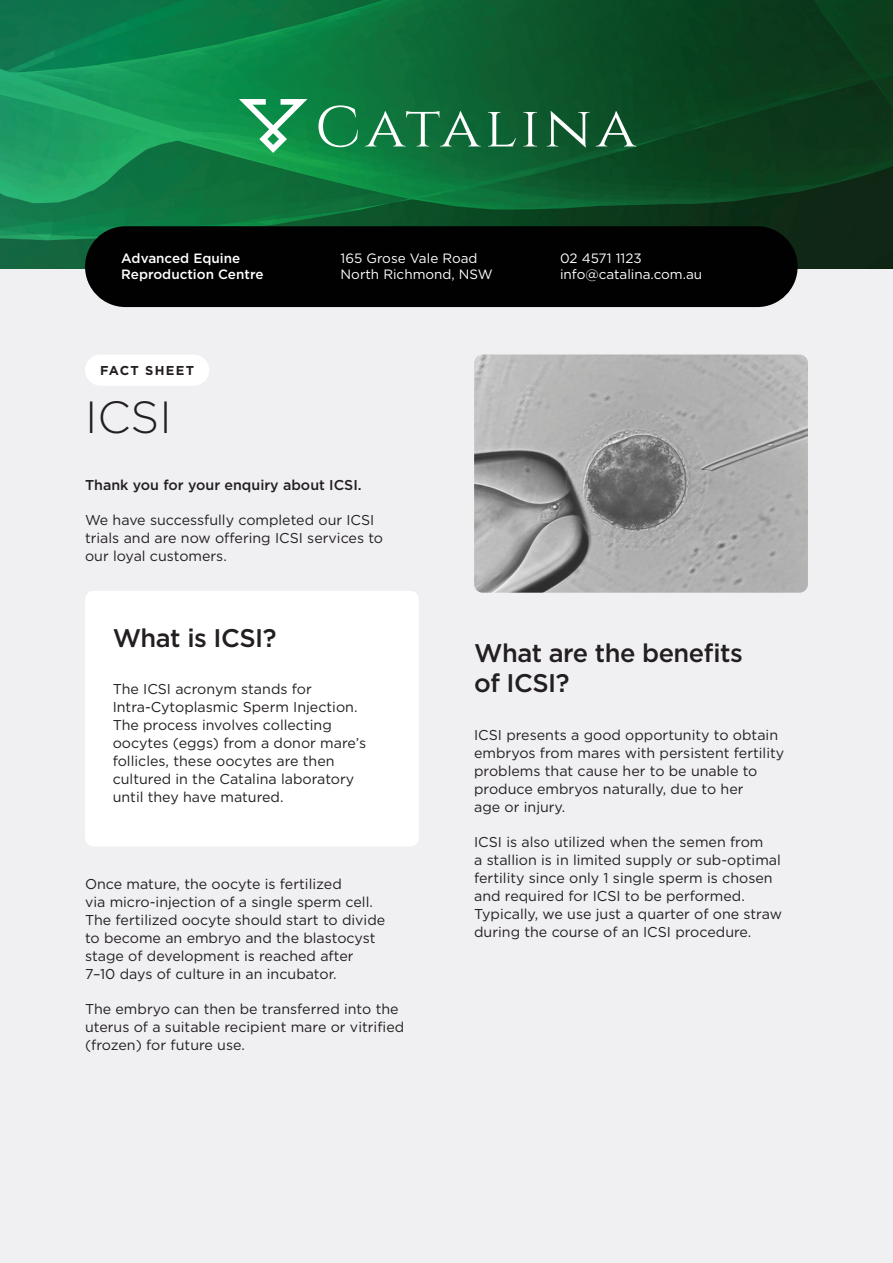
<style>
.page{position:relative;width:893px;height:1263px;background:#f0eff2}
.page>*{position:absolute;margin:0;border:0;box-sizing:border-box;transform-origin:0 0}
.t1{font:300 45px "Gotham HTF";color:#231f20}
.t2{font:500 25.5px/30px "Gotham HTF";letter-spacing:-.02em;color:#231f20}
.t3{font:14.25px/18px "Gotham HTF";color:#231f20}
.t4{font:500 14.25px "Gotham HTF";color:#231f20}
.t5{font:13.5px/16.2px "Gotham HTF";color:#fff}
.t6{font:500 13.5px/16.2px "Gotham HTF";color:#fff}
.t7{font:700 12.9px "Gotham HTF";letter-spacing:.1em;color:#231f20}
</style>
<div class="page">
<div style="left:85px;top:591px;width:334px;height:255px;background:#fff;border-radius:9px"></div>
<img style="left:0;top:0;width:893px;height:269px">
<div style="left:85px;top:226px;width:713px;height:81px;background:#010101;border-radius:40px"></div>
<svg style="left:239px;top:99px;width:68px;height:54px"></svg>
<svg style="left:318px;top:105px;width:40px;height:42px;background:#359660"></svg>
<svg style="left:365px;top:111px;width:116px;height:35px;background:#39895d"></svg>
<svg style="left:488px;top:112px;width:28px;height:34px"></svg>
<svg style="left:523px;top:112px;width:14px;height:34px"></svg>
<svg style="left:547px;top:111px;width:43px;height:36px"></svg>
<svg style="left:596px;top:111px;width:40px;height:35px"></svg>
<div style="left:85px;top:355px;width:124px;height:31px;background:#fff;border-radius:16px"></div>
<img style="left:474px;top:355px;width:334px;height:238px">
<p class="t6" style="left:121px;top:250px;width:144px">Advanced Equine<br>Reproduction Centre</p>
<p class="t5" style="left:341px;top:250px;width:154px">165 Grose Vale Road<br>North Richmond, NSW</p>
<p class="t5" style="left:560px;top:250px;width:144px">02 4571 1123 info@catalina.com.au</p>
<p class="t7" style="left:100px;top:363px;width:95px">FACT SHEET</p>
<h1 class="t1" style="left:85px;top:393px;width:88px">ICSI</h1>
<p class="t4" style="left:85px;top:476px;width:278px">Thank you for your enquiry about ICSI.</p>
<p class="t3" style="left:85px;top:510px;width:300px">We have successfully completed our ICSI trials and are now offering ICSI services to our loyal customers.</p>
<h2 class="t2" style="left:113px;top:622px;width:165px">What is ICSI?</h2>
<p class="t3" style="left:113px;top:680px;width:255px">The ICSI acronym stands for<br>Intra-Cytoplasmic Sperm Injection.<br>The process involves collecting oocytes (eggs) from a donor mare’s follicles, these oocytes are then cultured in the Catalina laboratory until they have matured.</p>
<p class="t3" style="left:85px;top:874px;width:302px">Once mature, the oocyte is fertilized<br>via micro-injection of a single sperm cell.<br>The fertilized oocyte should start to divide to become an embryo and the blastocyst stage of development is reached after 7–10 days of culture in an incubator.</p>
<p class="t3" style="left:85px;top:999px;width:321px">The embryo can then be transferred into the uterus of a suitable recipient mare or vitrified (frozen) for future use.</p>
<h2 class="t2" style="left:474px;top:638px;width:270px">What are the benefits of ICSI?</h2>
<p class="t3" style="left:474px;top:726px;width:312px">ICSI presents a good opportunity to obtain embryos from mares with persistent fertility problems that cause her to be unable to produce embryos naturally, due to her<br>age or injury.</p>
<p class="t3" style="left:474px;top:833px;width:309px">ICSI is also utilized when the semen from<br>a stallion is in limited supply or sub-optimal fertility since only 1 single sperm is chosen and required for ICSI to be performed.<br>Typically, we use just a quarter of one straw during the course of an ICSI procedure.</p>
</div>
